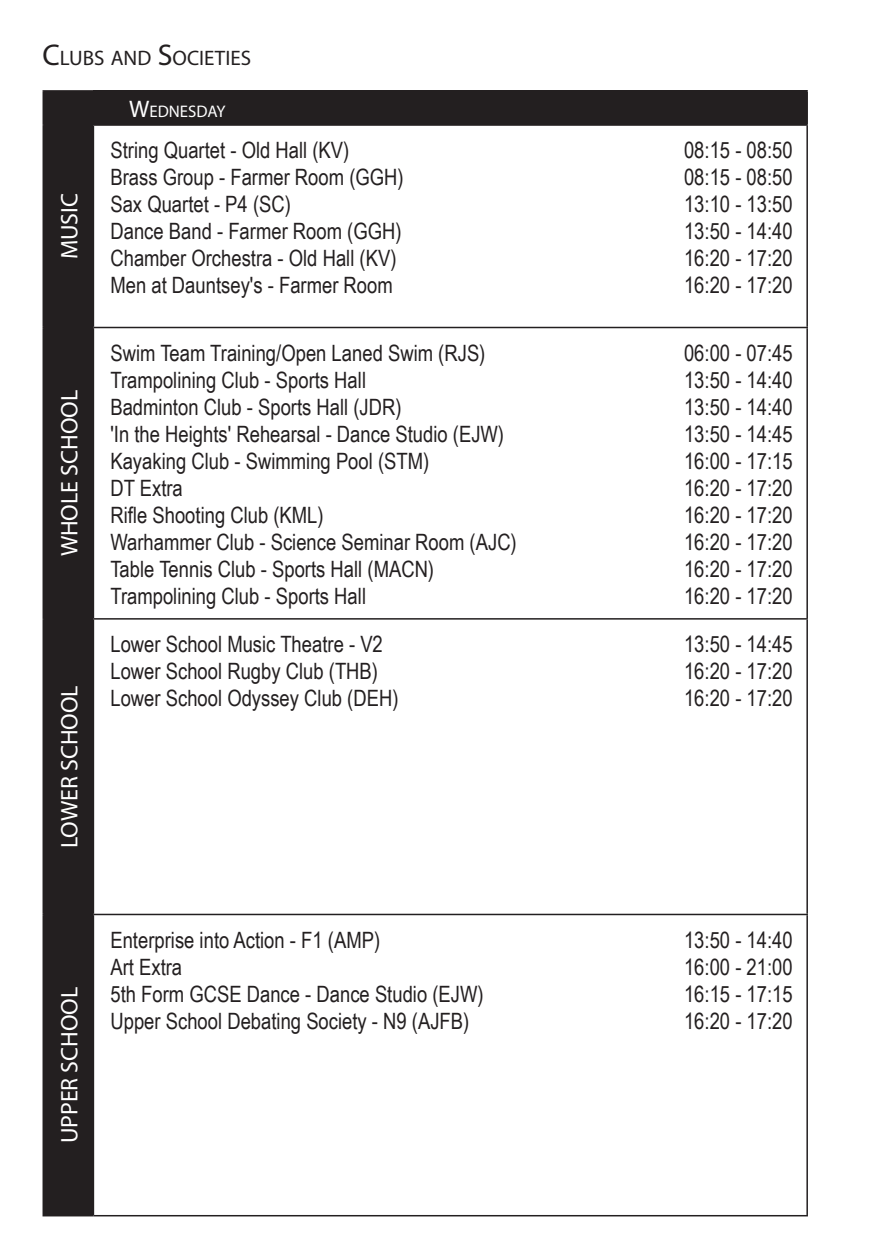
<style>
.page{position:relative;width:893px;height:1259px;background:#fff}
.page>*{position:absolute;margin:0;border:0;box-sizing:border-box;transform-origin:0 0}
.t1{font:24px "Myriad Pro";color:#fff}
.t2{font:22.5px "Arial Narrow";color:#231f20}
.t3{font:21px "Myriad Pro";color:#231f20}
.t4{font:16.8px "Myriad Pro";color:#fff}
.s1{font-size:30px}
.s2{font-size:24px}
</style>
<div class="page">
<div style="left:44px;top:92px;width:49px;height:1123px;background:#231f20"></div>
<div style="left:93px;top:91px;width:714px;height:34px;background:#231f20"></div>
<hr style="left:93px;top:618px;width:715px;height:1px;background:#231f20">
<hr style="left:43px;top:913px;width:50px;height:2px;background:#231f20">
<hr style="left:93px;top:913px;width:715px;height:2px;background:#231f20">
<hr style="left:43px;top:1215px;width:50px;height:1px;background:#231f20">
<hr style="left:93px;top:1215px;width:715px;height:1px;background:#231f20">
<hr style="left:43px;top:618px;width:50px;height:1px;background:#231f20">
<hr style="left:43px;top:327px;width:50px;height:1px;background:#231f20">
<hr style="left:93px;top:327px;width:715px;height:1px;background:#231f20">
<hr style="left:43px;top:124px;width:50px;height:2px;background:#231f20">
<hr style="left:93px;top:124px;width:715px;height:2px;background:#231f20">
<hr style="left:43px;top:90px;width:50px;height:2px;background:#231f20">
<hr style="left:43px;top:92px;width:1px;height:32px;background:#231f20">
<hr style="left:93px;top:90px;width:715px;height:2px;background:#231f20">
<hr style="left:806px;top:92px;width:2px;height:32px;background:#231f20">
<hr style="left:43px;top:126px;width:1px;height:201px;background:#231f20">
<hr style="left:93px;top:126px;width:1px;height:201px;background:#231f20">
<hr style="left:806px;top:126px;width:2px;height:201px;background:#231f20">
<hr style="left:43px;top:328px;width:1px;height:290px;background:#231f20">
<hr style="left:93px;top:328px;width:1px;height:290px;background:#231f20">
<hr style="left:806px;top:328px;width:2px;height:290px;background:#231f20">
<hr style="left:43px;top:619px;width:1px;height:294px;background:#231f20">
<hr style="left:93px;top:619px;width:1px;height:294px;background:#231f20">
<hr style="left:806px;top:619px;width:2px;height:294px;background:#231f20">
<hr style="left:43px;top:915px;width:1px;height:300px;background:#231f20">
<hr style="left:93px;top:915px;width:1px;height:300px;background:#231f20">
<hr style="left:806px;top:915px;width:2px;height:300px;background:#231f20">
<p class="t3" style="left:43px;top:45px;width:210px"><span class="s1">C</span>LUBS AND <span class="s1">S</span>OCIETIES</p>
<p class="t1" style="left:54px;top:259px;width:68px;rotate:-90deg">MUSIC</p>
<p class="t1" style="left:54px;top:556px;width:168px;rotate:-90deg">WHOLE SCHOOL</p>
<p class="t1" style="left:54px;top:848px;width:164px;rotate:-90deg">LOWER SCHOOL</p>
<p class="t4" style="left:129px;top:101px;width:98px"><span class="s2">W</span>EDNESDAY</p>
<p class="t2" style="left:110px;top:134px;width:240px">String Quartet - Old Hall (KV)</p>
<p class="t2" style="left:684px;top:134px;width:110px">08:15 - 08:50</p>
<p class="t2" style="left:110px;top:161px;width:295px">Brass Group - Farmer Room (GGH)</p>
<p class="t2" style="left:684px;top:161px;width:110px">08:15 - 08:50</p>
<p class="t2" style="left:110px;top:188px;width:182px">Sax Quartet - P4 (SC)</p>
<p class="t2" style="left:684px;top:188px;width:110px">13:10 - 13:50</p>
<p class="t2" style="left:110px;top:215px;width:293px">Dance Band - Farmer Room (GGH)</p>
<p class="t2" style="left:684px;top:215px;width:110px">13:50 - 14:40</p>
<p class="t2" style="left:110px;top:242px;width:288px">Chamber Orchestra - Old Hall (KV)</p>
<p class="t2" style="left:684px;top:242px;width:110px">16:20 - 17:20</p>
<p class="t2" style="left:110px;top:269px;width:284px">Men at Dauntsey's - Farmer Room</p>
<p class="t2" style="left:684px;top:269px;width:110px">16:20 - 17:20</p>
<p class="t2" style="left:110px;top:336px;width:376px">Swim Team Training/Open Laned Swim (RJS)</p>
<p class="t2" style="left:684px;top:336px;width:110px">06:00 - 07:45</p>
<p class="t2" style="left:110px;top:363px;width:257px">Trampolining Club - Sports Hall</p>
<p class="t2" style="left:684px;top:363px;width:110px">13:50 - 14:40</p>
<p class="t2" style="left:110px;top:390px;width:293px">Badminton Club - Sports Hall (JDR)</p>
<p class="t2" style="left:684px;top:390px;width:110px">13:50 - 14:40</p>
<p class="t2" style="left:110px;top:417px;width:395px">'In the Heights' Rehearsal - Dance Studio (EJW)</p>
<p class="t2" style="left:684px;top:417px;width:110px">13:50 - 14:45</p>
<p class="t2" style="left:110px;top:444px;width:320px">Kayaking Club - Swimming Pool (STM)</p>
<p class="t2" style="left:684px;top:444px;width:110px">16:00 - 17:15</p>
<p class="t2" style="left:110px;top:471px;width:74px">DT Extra</p>
<p class="t2" style="left:684px;top:471px;width:110px">16:20 - 17:20</p>
<p class="t2" style="left:110px;top:498px;width:215px">Rifle Shooting Club (KML)</p>
<p class="t2" style="left:684px;top:498px;width:110px">16:20 - 17:20</p>
<p class="t2" style="left:110px;top:525px;width:408px">Warhammer Club - Science Seminar Room (AJC)</p>
<p class="t2" style="left:684px;top:525px;width:110px">16:20 - 17:20</p>
<p class="t2" style="left:110px;top:552px;width:325px">Table Tennis Club - Sports Hall (MACN)</p>
<p class="t2" style="left:684px;top:552px;width:110px">16:20 - 17:20</p>
<p class="t2" style="left:110px;top:579px;width:257px">Trampolining Club - Sports Hall</p>
<p class="t2" style="left:684px;top:579px;width:110px">16:20 - 17:20</p>
<p class="t2" style="left:110px;top:628px;width:274px">Lower School Music Theatre - V2</p>
<p class="t2" style="left:684px;top:628px;width:110px">13:50 - 14:45</p>
<p class="t2" style="left:110px;top:655px;width:269px">Lower School Rugby Club (THB)</p>
<p class="t2" style="left:684px;top:655px;width:110px">16:20 - 17:20</p>
<p class="t2" style="left:110px;top:682px;width:290px">Lower School Odyssey Club (DEH)</p>
<p class="t2" style="left:684px;top:682px;width:110px">16:20 - 17:20</p>
<p class="t1" style="left:54px;top:1143px;width:158px;rotate:-90deg">UPPER SCHOOL</p>
<p class="t2" style="left:110px;top:923px;width:271px">Enterprise into Action - F1 (AMP)</p>
<p class="t2" style="left:684px;top:923px;width:110px">13:50 - 14:40</p>
<p class="t2" style="left:110px;top:950px;width:73px">Art Extra</p>
<p class="t2" style="left:684px;top:950px;width:110px">16:00 - 21:00</p>
<p class="t2" style="left:110px;top:977px;width:375px">5th Form GCSE Dance - Dance Studio (EJW)</p>
<p class="t2" style="left:684px;top:977px;width:110px">16:15 - 17:15</p>
<p class="t2" style="left:110px;top:1004px;width:360px">Upper School Debating Society - N9 (AJFB)</p>
<p class="t2" style="left:684px;top:1004px;width:110px">16:20 - 17:20</p>
</div>
